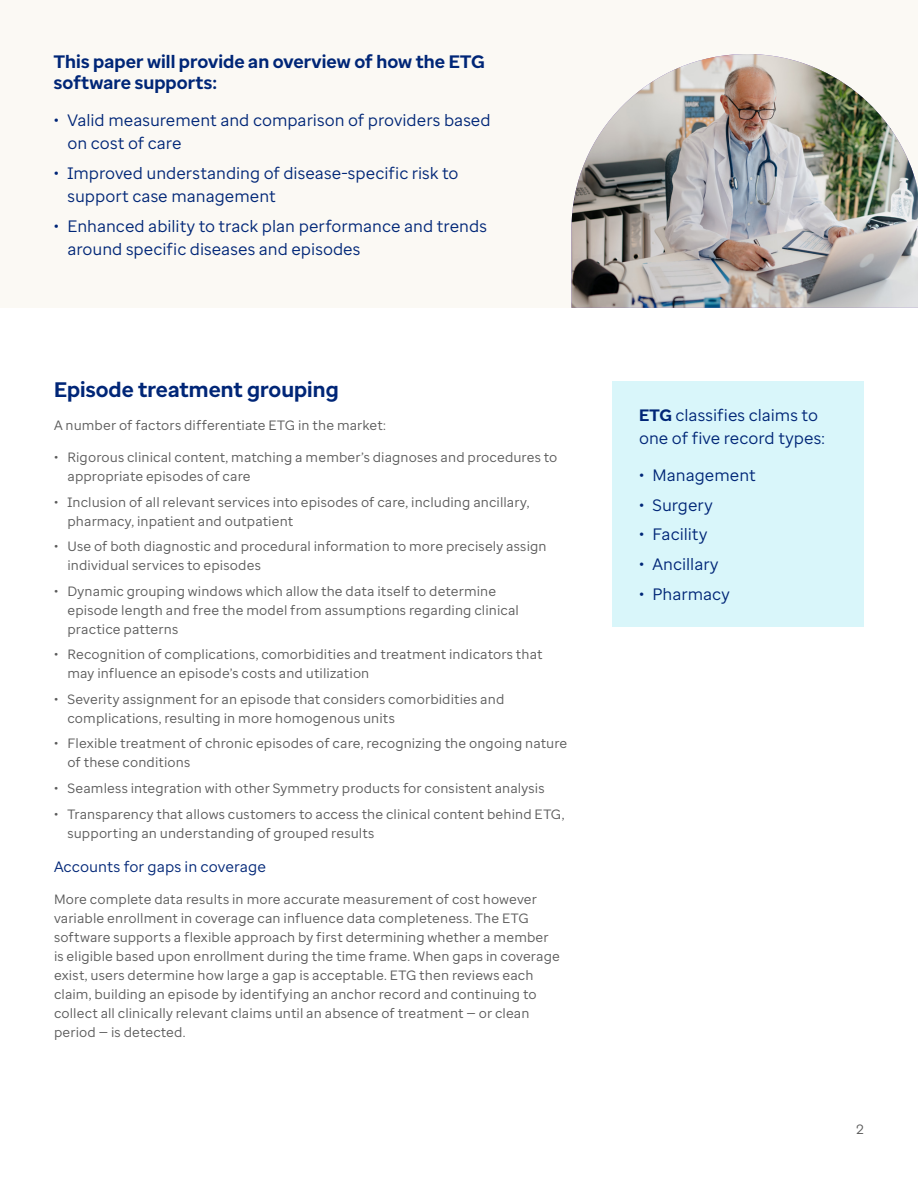
<style>
.page{position:relative;width:918px;height:1188px;background:#fff}
.page>*{position:absolute;margin:0;border:0;box-sizing:border-box;transform-origin:0 0}
.Subhead{font:700 21px "Optum Sans";color:#002677}
.Callout_header{font:700 18px/21.6px "Optum Sans";letter-spacing:.005em;color:#002677}
.Callout_body{font:16.5px/23.1px "Optum Sans";color:#002677}
.Call_to_action{font:15px "Optum Sans";letter-spacing:.005em;color:#002677}
.Body{font:13.5px/18.9px "Optum Sans";letter-spacing:.01em;color:#5a5a5a}
.s1{font-weight:700}
</style>
<div class="page">
<div style="left:0;top:0;width:918px;height:308px;background:#fbf9f4"></div>
<div style="left:612px;top:381px;width:252px;height:246px;background:#d9f6fa"></div>
<img style="left:571px;top:54px;width:347px;height:254px">
<p class="Callout_header" style="left:54px;top:51px;width:432px">This paper will provide an overview of how the ETG software supports:</p>
<p class="Callout_body" style="left:67px;top:108px;width:425px;text-indent:-14px">• Valid measurement and comparison of providers based on cost of care</p>
<p class="Callout_body" style="left:67px;top:161px;width:393px;text-indent:-14px">• Improved understanding of disease-specific risk to support case management</p>
<p class="Callout_body" style="left:67px;top:214px;width:421px;text-indent:-14px">• Enhanced ability to track plan performance and trends around specific diseases and episodes</p>
<p class="Subhead" style="left:54px;top:376px;width:286px">Episode treatment grouping</p>
<p class="Body" style="left:54px;top:416px;width:333px">A number of factors differentiate ETG in the market:</p>
<p class="Body" style="left:68px;top:448px;width:491px;text-indent:-14px">• Rigorous clinical content, matching a member’s diagnoses and procedures to appropriate episodes of care</p>
<p class="Body" style="left:68px;top:492px;width:463px;text-indent:-14px">• Inclusion of all relevant services into episodes of care, including ancillary, pharmacy, inpatient and outpatient</p>
<p class="Body" style="left:68px;top:537px;width:481px;text-indent:-14px">• Use of both diagnostic and procedural information to more precisely assign individual services to episodes</p>
<p class="Body" style="left:68px;top:582px;width:453px;text-indent:-14px">• Dynamic grouping windows which allow the data itself to determine episode length and free the model from assumptions regarding clinical practice patterns</p>
<p class="Body" style="left:68px;top:645px;width:477px;text-indent:-14px">• Recognition of complications, comorbidities and treatment indicators that may influence an episode’s costs and utilization</p>
<p class="Body" style="left:68px;top:690px;width:438px;text-indent:-14px">• Severity assignment for an episode that considers comorbidities and complications, resulting in more homogenous units</p>
<p class="Body" style="left:68px;top:734px;width:501px;text-indent:-14px">• Flexible treatment of chronic episodes of care, recognizing the ongoing nature of these conditions</p>
<p class="Body" style="left:54px;top:779px;width:492px">• Seamless integration with other Symmetry products for consistent analysis</p>
<p class="Body" style="left:68px;top:804px;width:499px;text-indent:-14px">• Transparency that allows customers to access the clinical content behind ETG, supporting an understanding of grouped results</p>
<p class="Call_to_action" style="left:54px;top:857px;width:214px">Accounts for gaps in coverage</p>
<p class="Body" style="left:54px;top:890px;width:507px">More complete data results in more accurate measurement of cost however variable enrollment in coverage can influence data completeness. The ETG software supports a flexible approach by first determining whether a member is eligible based upon enrollment during the time frame. When gaps in coverage exist, users determine how large a gap is acceptable. ETG then reviews each claim, building an episode by identifying an anchor record and continuing to collect all clinically relevant claims until an absence of treatment — or clean period — is detected.</p>
<p class="Callout_body" style="left:639px;top:403px;width:187px"><span class="s1">ETG</span> classifies claims to one of five record types:</p>
<p class="Callout_body" style="left:639px;top:463px;width:118px">• Management</p>
<p class="Callout_body" style="left:639px;top:493px;width:75px">• Surgery</p>
<p class="Callout_body" style="left:639px;top:523px;width:70px">• Facility</p>
<p class="Callout_body" style="left:639px;top:553px;width:81px">• Ancillary</p>
<p class="Callout_body" style="left:639px;top:583px;width:92px">• Pharmacy</p>
<p class="Body" style="left:857px;top:1120px;width:9px">2</p>
</div>
